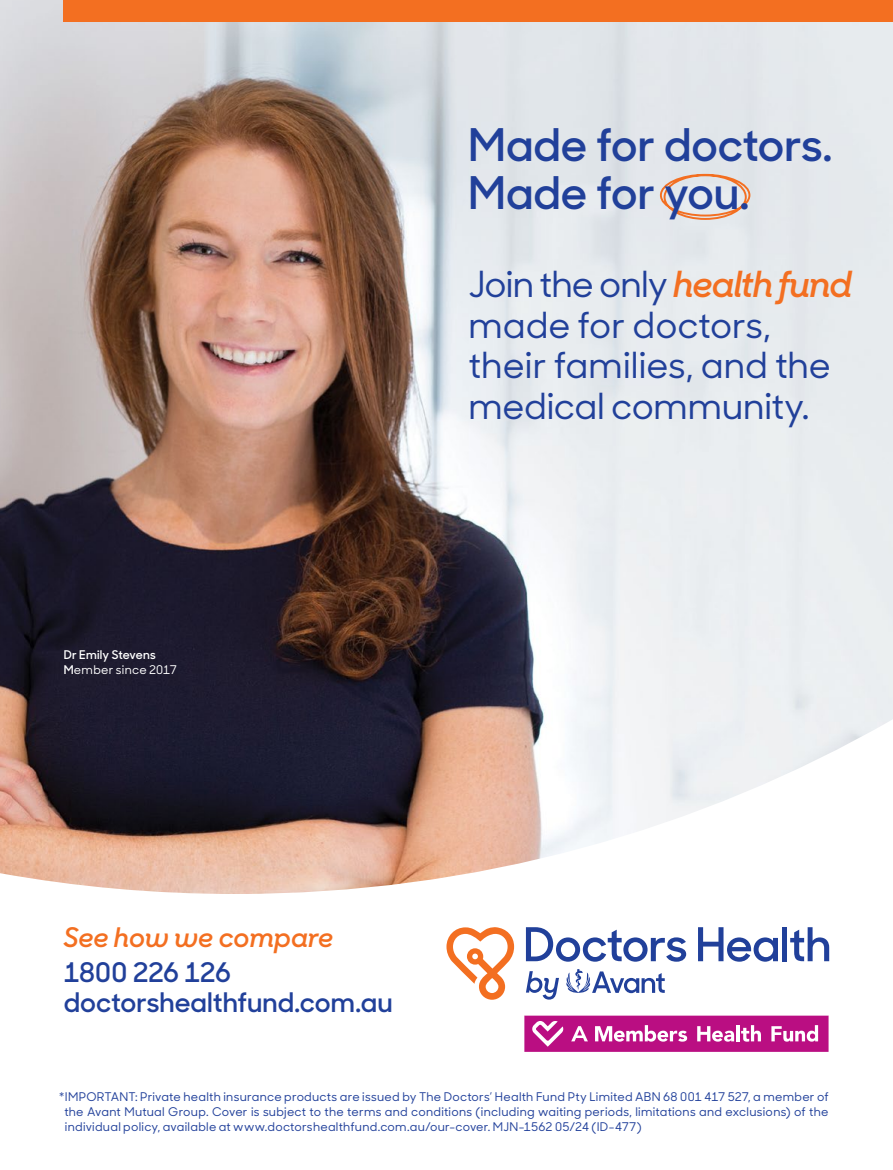
<style>
.page{position:relative;width:893px;height:1170px;background:#fff}
.page>*{position:absolute;margin:0;border:0;box-sizing:border-box;transform-origin:0 0}
.t1{font:600 45px/48px "Sharp Sans Display No 1";color:#21409a}
.t2{font:500 36px/40.5px "Sharp Sans Display No 1";letter-spacing:-.005em;color:#21409a}
.t3{font:600 27px/30px "Sharp Sans Display No 1";color:#21409a}
.t4{font:italic 600 27px "Sharp Sans Display No 1";color:#f36f21}
.t5{font:500 12px/15px "Sharp Sans Display No 1";letter-spacing:.02em;color:#21409a;text-align:justify}
.t6{font:600 12px/15px "Sharp Sans Display No 1";letter-spacing:.02em;color:#fff}
.s1{font-weight:500}
.s2{font-weight:600;font-style:italic;color:#f36f21}
</style>
<div class="page">
<img style="left:0;top:0;width:893px;height:893px">
<div style="left:64px;top:0;width:829px;height:21px;background:#f36f21"></div>
<svg style="left:659px;top:173px;width:92px;height:48px;background:#e6d4cb"></svg>
<svg style="left:524px;top:1015px;width:305px;height:37px;background:#c73b99"></svg>
<svg style="left:446px;top:927px;width:68px;height:72px"></svg>
<svg style="left:526px;top:971px;width:33px;height:28px"></svg>
<svg style="left:566px;top:969px;width:99px;height:24px"></svg>
<svg style="left:526px;top:927px;width:160px;height:34px"></svg>
<svg style="left:698px;top:927px;width:80px;height:34px"></svg>
<div style="left:782px;top:927px;width:5px;height:34px;background:#21409a"></div>
<svg style="left:790px;top:927px;width:39px;height:34px"></svg>
<h1 class="t1" style="left:468px;top:118px;width:365px">Made for doctors.<br>Made for you.</h1>
<p class="t6" style="left:64px;top:646px;width:115px">Dr Emily Stevens<br>M<span class="s1">ember since 2017</span></p>
<h2 class="t2" style="left:468px;top:263px;width:385px">Join the only <span class="s2">health fund </span>made for doctors, their families, and the medical community.</h2>
<h3 class="t4" style="left:64px;top:914px;width:271px">See how we compare</h3>
<h3 class="t3" style="left:64px;top:955px;width:330px">1800 226 126 doctorshealthfund.com.au</h3>
<p class="t5" style="left:64px;top:1088px;width:766px;text-indent:-5px">*IMPORTANT: Private health insurance products are issued by The Doctors’ Health Fund Pty Limited ABN 68 001 417 527, a member of the Avant Mutual Group. Cover is subject to the terms and conditions (including waiting periods, limitations and exclusions) of the individual policy, available at www.doctorshealthfund.com.au/our-cover. MJN-1562 05/24 (ID-477)</p>
</div>
